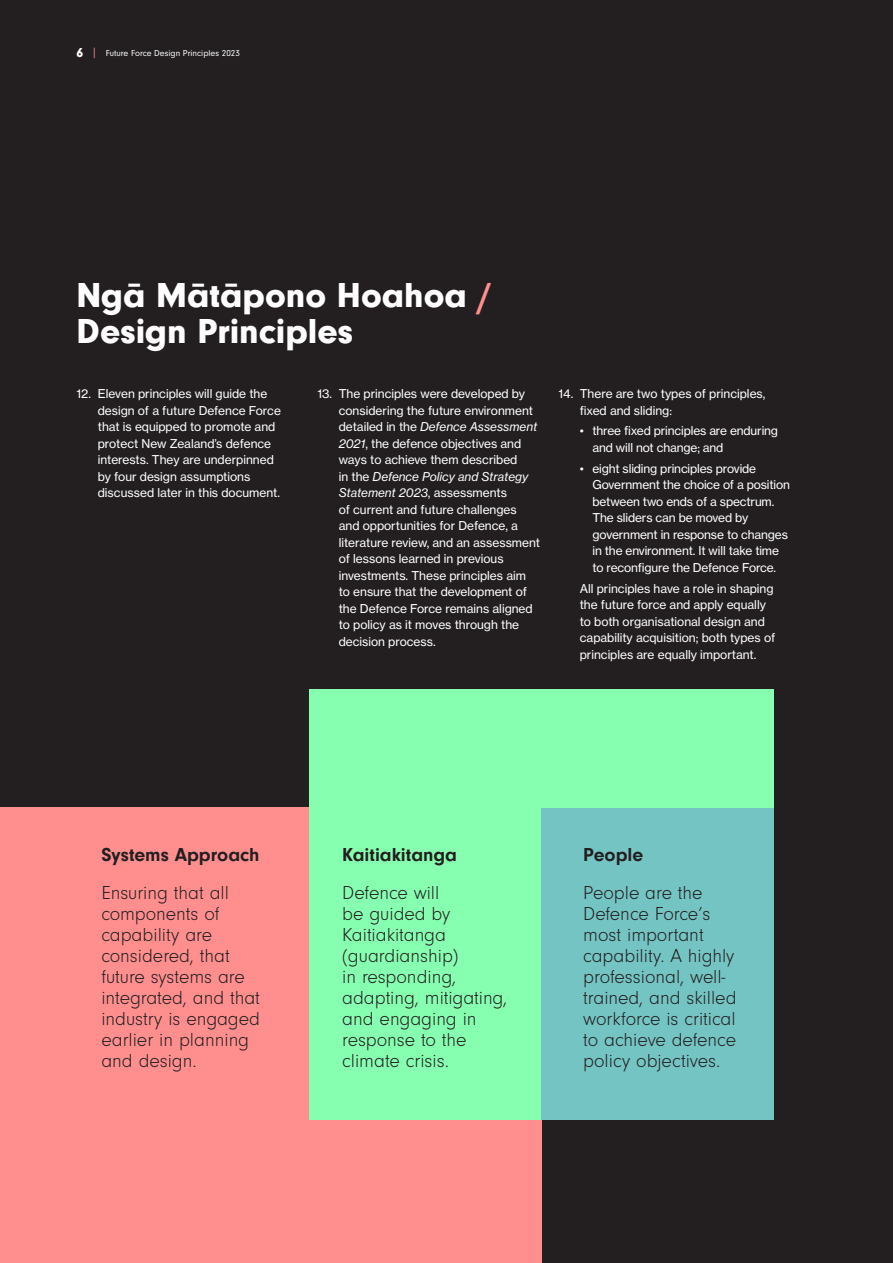
<style>
.page{position:relative;width:893px;height:1263px;background:#231f20}
.page>*{position:absolute;margin:0;border:0;box-sizing:border-box;transform-origin:0 0}
.t1{font:900 36px/36px "Neuzeit Gro";color:#fff}
.t2{font:300 19.5px/21px "Neuzeit Gro";color:#231f20}
.t3{font:700 19.5px "Neuzeit Gro";color:#231f20}
.t4{font:12px/16.5px "Haas Grot Text 55 Roman";color:#fff}
.t5{font:italic 12px/16.5px "Haas Grot Text 56";color:#fff}
.t6{font:9px "Neuzeit Gro";color:#fff}
.s1{font-weight:900;font-size:13.5px}
.s2{font-size:12.45px;color:#ff8f8f}
.s3{color:#ff8f8f}
.s4{font-family:"Haas Grot Text 55 Roman";font-style:normal}
.s5{font-family:"Haas Grot Text 56";font-style:italic}
</style>
<div class="page">
<div style="left:0;top:808px;width:541px;height:455px;background:#ff8f8f"></div>
<div style="left:309px;top:689px;width:465px;height:431px;background:#87ffb0"></div>
<div style="left:541px;top:808px;width:233px;height:312px;background:#75c4c4"></div>
<p class="t6" style="left:76px;top:48px;width:165px"><span class="s1">6</span> <span class="s2">|</span> Future Force Design Principles 2023</p>
<h1 class="t1" style="left:77px;top:278px;width:417px">Ngā Mātāpono Hoahoa <span class="s3">/<br></span>Design Principles</h1>
<p class="t4" style="left:339px;top:386px;width:196px;text-indent:-21px">13. The principles were developed by considering the future environment</p>
<p class="t5" style="left:339px;top:419px;width:200px"><span class="s4">detailed in the</span> Defence Assessment</p>
<p class="t4" style="left:339px;top:435px;width:184px"><span class="s5">2021</span>, the defence objectives and ways to achieve them described</p>
<p class="t5" style="left:339px;top:468px;width:191px"><span class="s4">in the</span> Defence Policy and Strategy<br>Statement 2023<span class="s4">, assessments</span></p>
<p class="t4" style="left:339px;top:501px;width:203px">of current and future challenges and opportunities for Defence, a literature review, and an assessment of lessons learned in previous investments. These principles aim to ensure that the development of the Defence Force remains aligned to policy as it moves through the decision process.</p>
<p class="t4" style="left:98px;top:386px;width:185px;text-indent:-21px">12. Eleven principles will guide the design of a future Defence Force that is equipped to promote and protect New Zealand’s defence interests. They are underpinned by four design assumptions discussed later in this document.</p>
<p class="t4" style="left:580px;top:386px;width:187px;text-indent:-21px">14. There are two types of principles, fixed and sliding:</p>
<p class="t4" style="left:592px;top:423px;width:187px;text-indent:-13px">• three fixed principles are enduring and will not change; and</p>
<p class="t4" style="left:592px;top:460px;width:199px;text-indent:-13px">• eight sliding principles provide Government the choice of a position between two ends of a spectrum.<br>The sliders can be moved by government in response to changes in the environment. It will take time to reconfigure the Defence Force.</p>
<p class="t4" style="left:580px;top:580px;width:197px">All principles have a role in shaping the future force and apply equally to both organisational design and capability acquisition; both types of principles are equally important.</p>
<h2 class="t3" style="left:101px;top:844px;width:160px">Systems Approach</h2>
<h2 class="t2" style="left:101px;top:883px;width:160px">Ensuring that all components of capability are considered, that future systems are integrated, and that industry is engaged earlier in planning and design.</h2>
<h2 class="t3" style="left:342px;top:844px;width:116px">Kaitiakitanga</h2>
<h2 class="t2" style="left:342px;top:883px;width:167px">Defence will<br>be guided by<br>Kaitiakitanga (guardianship)<br>in responding, adapting, mitigating, and engaging in response to the climate crisis.</h2>
<h2 class="t3" style="left:583px;top:844px;width:62px">People</h2>
<h2 class="t2" style="left:583px;top:883px;width:155px">People are the<br>Defence Force’s most important capability. A highly professional, well&shy;trained, and skilled workforce is critical to achieve defence policy objectives.</h2>
</div>
